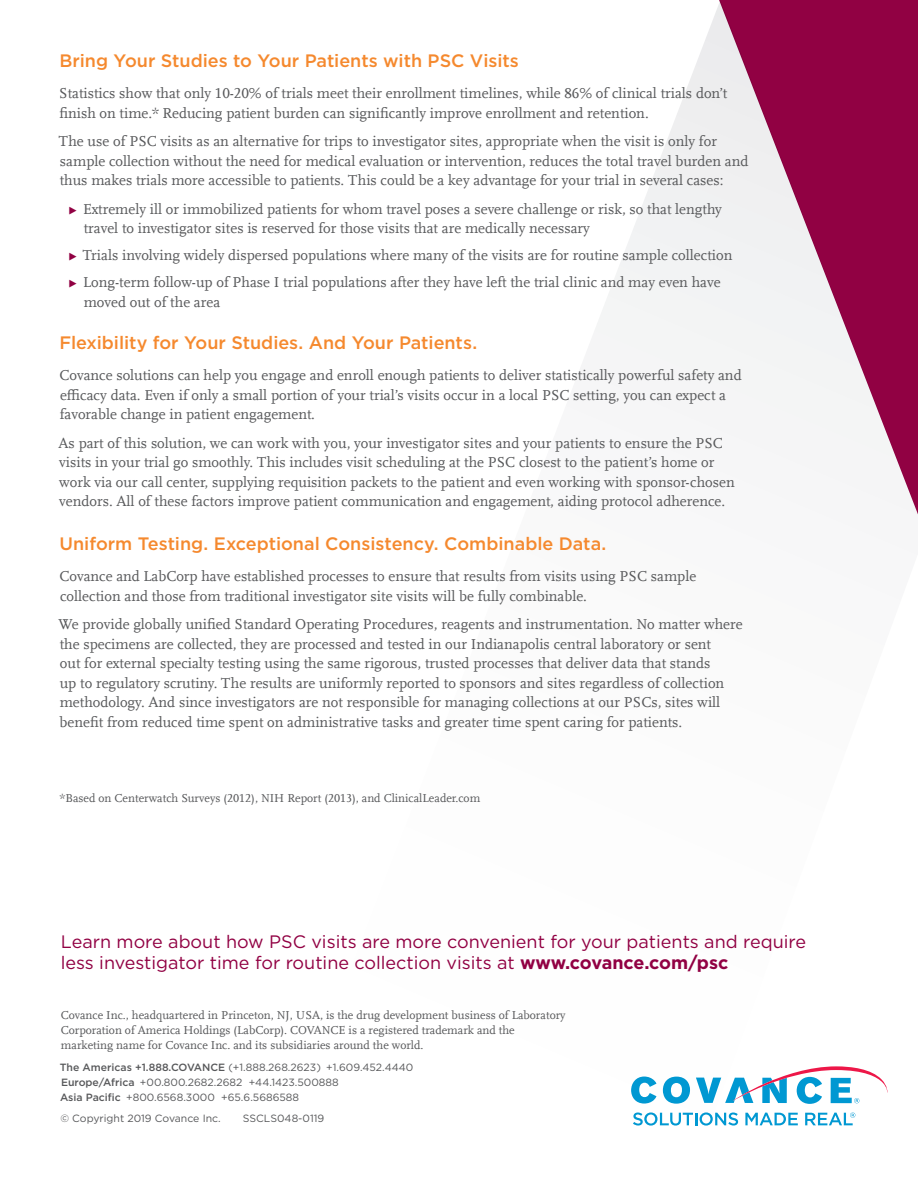
<style>
.page{position:relative;width:918px;height:1188px;background:#fff}
.page>*{position:absolute;margin:0;border:0;box-sizing:border-box;transform-origin:0 0}
.t1{font:500 18px "Gotham";color:#f5892e}
.t2{font:18px/21px "Gotham";color:#910143}
.t3{font:15px/19.5px "Scala Offc";color:#57585a}
.t4{font:12px/15px "Scala Offc";color:#57585a}
.t5{font:10.5px/15px "Gotham";color:#57585a}
.s1{color:#910143}
.s2{font-weight:700}
.s3{font-weight:500}
</style>
<div class="page">
<svg style="left:595px;top:0;width:323px;height:1126px"></svg>
<svg style="left:633px;top:1112px;width:105px;height:14px"></svg>
<svg style="left:745px;top:1113px;width:53px;height:12px"></svg>
<svg style="left:631px;top:1066px;width:257px;height:38px"></svg>
<svg style="left:805px;top:1112px;width:50px;height:13px"></svg>
<p class="t1" style="left:59px;top:49px;width:461px">Bring Your Studies to Your Patients with PSC Visits</p>
<p class="t3" style="left:59px;top:84px;width:670px">Statistics show that only 10-20% of trials meet their enrollment timelines, while 86% of clinical trials don’t finish on time.* Reducing patient burden can significantly improve enrollment and retention.</p>
<p class="t3" style="left:59px;top:132px;width:691px">The use of PSC visits as an alternative for trips to investigator sites, appropriate when the visit is only for sample collection without the need for medical evaluation or intervention, reduces the total travel burden and thus makes trials more accessible to patients. This could be a key advantage for your trial in several cases:</p>
<p class="t3" style="left:84px;top:199px;width:640px;text-indent:-16px"><span class="s1">▸</span> Extremely ill or immobilized patients for whom travel poses a severe challenge or risk, so that lengthy travel to investigator sites is reserved for those visits that are medically necessary</p>
<p class="t3" style="left:68px;top:242px;width:666px;line-height:27px"><span class="s1">▸</span> Trials involving widely dispersed populations where many of the visits are for routine sample collection <span class="s1">▸</span> Long-term follow-up of Phase I trial populations after they have left the trial clinic and may even have</p>
<p class="t3" style="left:84px;top:292px;width:138px">moved out of the area</p>
<p class="t1" style="left:59px;top:331px;width:419px">Flexibility for Your Studies. And Your Patients.</p>
<p class="t3" style="left:59px;top:366px;width:684px">Covance solutions can help you engage and enroll enough patients to deliver statistically powerful safety and efficacy data. Even if only a small portion of your trial’s visits occur in a local PSC setting, you can expect a favorable change in patient engagement.</p>
<p class="t3" style="left:59px;top:433px;width:678px">As part of this solution, we can work with you, your investigator sites and your patients to ensure the PSC visits in your trial go smoothly. This includes visit scheduling at the PSC closest to the patient’s home or work via our call center, supplying requisition packets to the patient and even working with sponsor-chosen vendors. All of these factors improve patient communication and engagement, aiding protocol adherence.</p>
<p class="t1" style="left:59px;top:532px;width:549px">Uniform Testing. Exceptional Consistency. Combinable Data.</p>
<p class="t3" style="left:59px;top:567px;width:638px">Covance and LabCorp have established processes to ensure that results from visits using PSC sample collection and those from traditional investigator site visits will be fully combinable.</p>
<p class="t3" style="left:58px;top:615px;width:686px">We provide globally unified Standard Operating Procedures, reagents and instrumentation. No matter where the specimens are collected, they are processed and tested in our Indianapolis central laboratory or sent<br>out for external specialty testing using the same rigorous, trusted processes that deliver data that stands<br>up to regulatory scrutiny. The results are uniformly reported to sponsors and sites regardless of collection methodology. And since investigators are not responsible for managing collections at our PSCs, sites will benefit from reduced time spent on administrative tasks and greater time spent caring for patients.</p>
<p class="t4" style="left:59px;top:791px;width:422px">*Based on Centerwatch Surveys (2012), NIH Report (2013), and ClinicalLeader.com</p>
<p class="t2" style="left:61px;top:931px;width:747px">Learn more about how PSC visits are more convenient for your patients and require less investigator time for routine collection visits at <span class="s2">www.covance.com/psc</span></p>
<p class="t4" style="left:61px;top:1008px;width:506px">Covance Inc., headquartered in Princeton, NJ, USA, is the drug development business of Laboratory<br>Corporation of America Holdings (LabCorp). COVANCE is a registered trademark and the marketing name for Covance Inc. and its subsidiaries around the world.</p>
<p class="t5" style="left:60px;top:1059px;width:355px"><span class="s3">The Americas +1.888.COVANCE</span> (+1.888.268.2623) +1.609.452.4440<br><span class="s3">Europe/Africa</span> +00.800.2682.2682 +44.1423.500888<br><span class="s3">Asia Pacific</span> +800.6568.3000 +65.6.5686588</p>
<p class="t5" style="left:60px;top:1111px;width:162px">© Copyright 2019 Covance Inc.</p>
<p class="t5" style="left:243px;top:1111px;width:83px">SSCLS048-0119</p>
</div>
